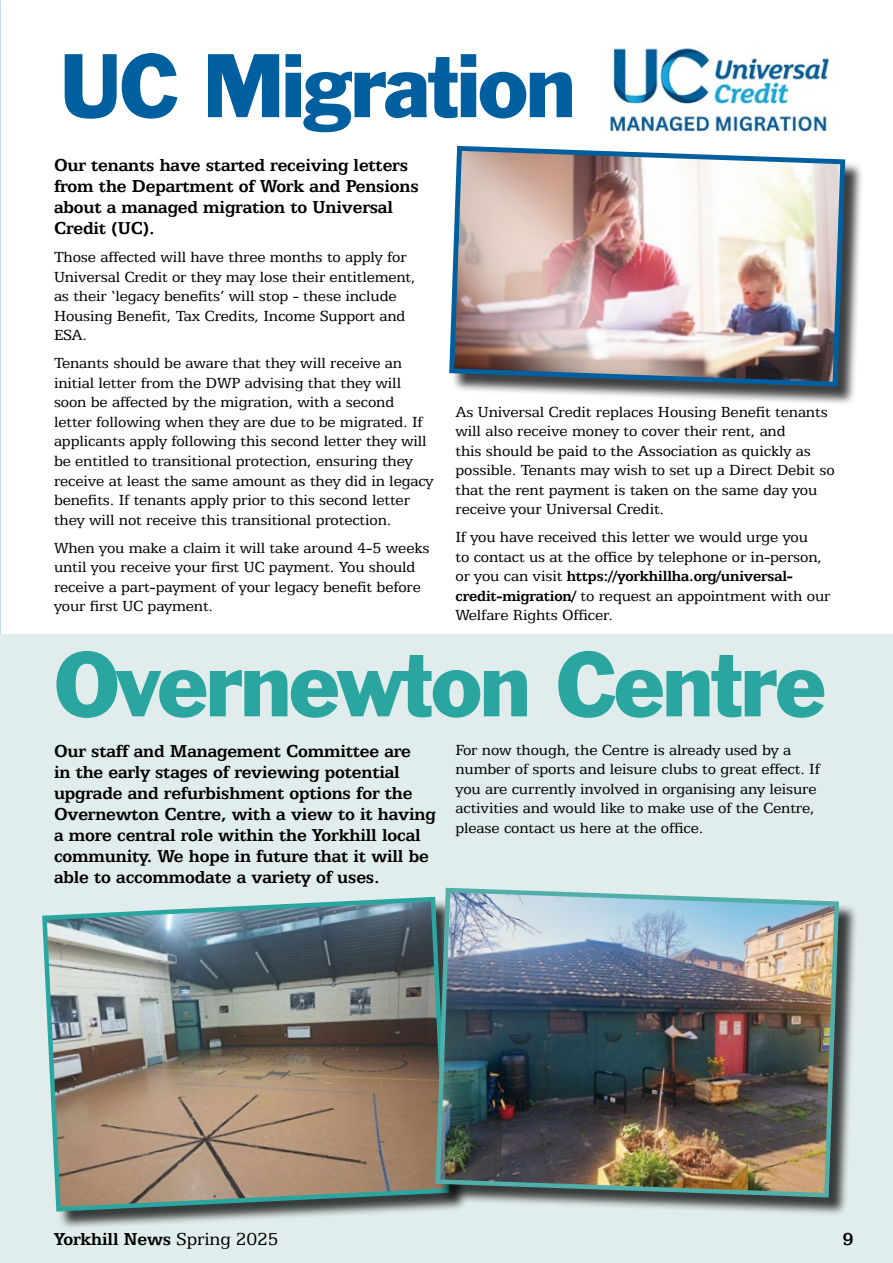
<style>
.page{position:relative;width:893px;height:1263px;background:#fff}
.page>*{position:absolute;margin:0;border:0;box-sizing:border-box;transform-origin:0 0}
.t1{font:84.45px "Franklin Gothic BT";letter-spacing:-.03em;color:#2ba59f}
.t2{font:82.65px "Franklin Gothic BT";letter-spacing:-.03em;color:#005f9e}
.t3{font:700 19.5px/21px "Egyptian 505 BT";letter-spacing:-.01em;color:#000}
.t4{font:16.5px/19.5px "Egyptian 505 BT";letter-spacing:-.01em;color:#000}
.s1{font-weight:700}
.s2{font-weight:400}
</style>
<div class="page">
<div style="left:0;top:634px;width:893px;height:629px;background:#e1edec"></div>
<img style="left:609px;top:48px;width:221px;height:84px">
<div style="left:44px;top:899px;width:424px;height:331px;background:#000;opacity:.75"></div>
<img style="left:42px;top:897px;width:395px;height:317px">
<div style="left:437px;top:890px;width:421px;height:326px;background:#000;opacity:.75"></div>
<img style="left:433px;top:887px;width:408px;height:313px">
<div style="left:451px;top:148px;width:413px;height:258px;background:#000;opacity:.75"></div>
<img style="left:449px;top:145px;width:399px;height:244px">
<h2 class="t2" style="left:60px;top:38px;width:518px">UC Migration</h2>
<p class="t3" style="left:54px;top:154px;width:366px">Our tenants have started receiving letters from the Department of Work and Pensions about a managed migration to Universal Credit (UC).</p>
<p class="t4" style="left:54px;top:247px;width:363px">Those affected will have three months to apply for Universal Credit or they may lose their entitlement, as their ‘legacy benefits’ will stop - these include Housing Benefit, Tax Credits, Income Support and ESA.</p>
<p class="t4" style="left:54px;top:353px;width:381px">Tenants should be aware that they will receive an initial letter from the DWP advising that they will soon be affected by the migration, with a second letter following when they are due to be migrated. If applicants apply following this second letter they will be entitled to transitional protection, ensuring they receive at least the same amount as they did in legacy benefits. If tenants apply prior to this second letter they will not receive this transitional protection.</p>
<p class="t4" style="left:54px;top:537px;width:377px">When you make a claim it will take around 4-5 weeks until you receive your first UC payment. You should receive a part-payment of your legacy benefit before your first UC payment.</p>
<p class="t4" style="left:455px;top:402px;width:381px">As Universal Credit replaces Housing Benefit tenants will also receive money to cover their rent, and<br>this should be paid to the Association as quickly as possible. Tenants may wish to set up a Direct Debit so that the rent payment is taken on the same day you receive your Universal Credit.</p>
<p class="t4" style="left:455px;top:527px;width:376px">If you have received this letter we would urge you<br>to contact us at the office by telephone or in-person, or you can visit <span class="s1">https://yorkhillha.org/universal&shy;credit-migration/</span> to request an appointment with our Welfare Rights Officer.</p>
<h1 class="t1" style="left:54px;top:635px;width:774px">Overnewton Centre</h1>
<p class="t3" style="left:54px;top:740px;width:383px">Our staff and Management Committee are<br>in the early stages of reviewing potential upgrade and refurbishment options for the Overnewton Centre, with a view to it having a more central role within the Yorkhill local community. We hope in future that it will be able to accommodate a variety of uses.</p>
<p class="t4" style="left:455px;top:739px;width:366px">For now though, the Centre is already used by a number of sports and leisure clubs to great effect. If you are currently involved in organising any leisure activities and would like to make use of the Centre, please contact us here at the office.</p>
<p class="t3" style="left:54px;top:1228px;width:226px">Yorkhill News <span class="s2">Spring 2025</span></p>
<p class="t3" style="left:842px;top:1228px;width:13px">9</p>
</div>
